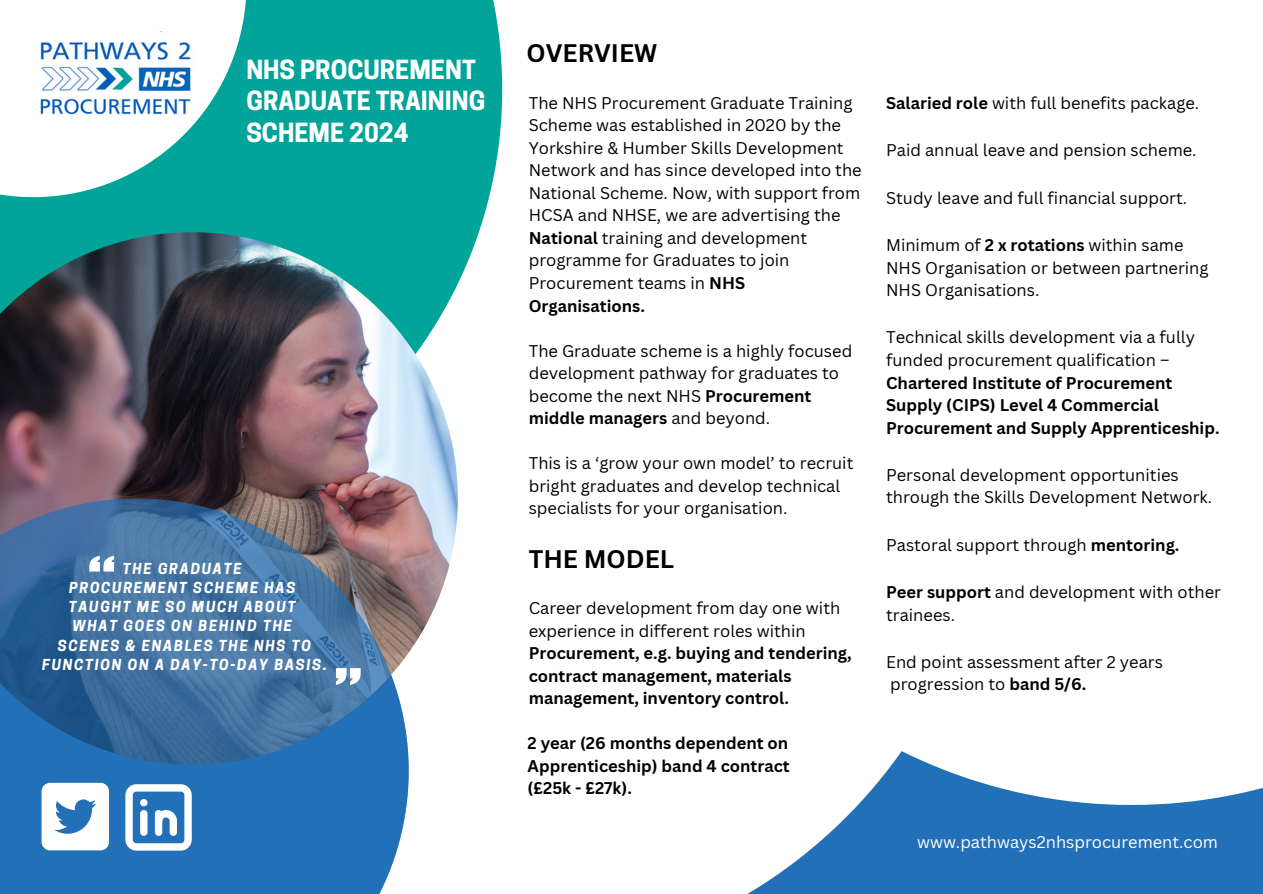
<style>
.page{position:relative;width:1263px;height:894px;background:#fff}
.page>*{position:absolute;margin:0;border:0;box-sizing:border-box;transform-origin:0 0}
.t1{font:700 24.75px "Cooper Hewitt";color:#fff}
.t2{font:700 24.75px "Canva Sans";color:#000}
.t3{font:16.5px/22.5px "Canva Sans";color:#000}
.t4{font:700 16.5px/22.5px "Canva Sans";color:#000}
.t5{font:16.5px "Canva Sans";color:#fff}
.t6{font:italic 700 14.25px "Cooper Hewitt";letter-spacing:.12em;color:#fff}
.s1{font-weight:700}
.s2{font-weight:400}
</style>
<div class="page">
<div style="left:465px;top:0;width:798px;height:893px;background:#2270b7"></div>
<div style="left:994px;top:0;width:269px;height:804px;background:#fff"></div>
<div style="left:465px;top:0;width:529px;height:893px;background:#fff"></div>
<svg style="left:0;top:0;width:502px;height:536px;background:#2bb3aa"></svg>
<svg style="left:0;top:0;width:246px;height:197px"></svg>
<img style="left:0;top:232px;width:458px;height:420px">
<svg style="left:0;top:498px;width:409px;height:395px;background:#3f71a3"></svg>
<img style="left:34px;top:31px;width:160px;height:93px">
<svg style="left:42px;top:782px;width:67px;height:68px"></svg>
<svg style="left:125px;top:784px;width:67px;height:66px"></svg>
<svg style="left:336px;top:668px;width:25px;height:16px"></svg>
<svg style="left:89px;top:555px;width:25px;height:16px"></svg>
<p class="t1" style="left:246px;top:60px;width:231px">NHS PROCUREMENT</p>
<p class="t1" style="left:246px;top:91px;width:241px">GRADUATE TRAINING</p>
<p class="t1" style="left:246px;top:123px;width:164px">SCHEME 2024</p>
<p class="t6" style="left:123px;top:563px;width:120px">THE GRADUATE</p>
<p class="t6" style="left:69px;top:582px;width:228px">PROCUREMENT SCHEME HAS</p>
<p class="t6" style="left:69px;top:601px;width:228px">TAUGHT ME SO MUCH ABOUT</p>
<p class="t6" style="left:72px;top:620px;width:221px">WHAT GOES ON BEHIND THE</p>
<p class="t6" style="left:58px;top:639px;width:255px">SCENES &amp; ENABLES THE NHS TO</p>
<p class="t6" style="left:42px;top:659px;width:286px">FUNCTION ON A DAY-TO-DAY BASIS.</p>
<p class="t2" style="left:527px;top:35px;width:132px">OVERVIEW</p>
<p class="t3" style="left:529px;top:91px;width:334px">The NHS Procurement Graduate Training Scheme was established in 2020 by the Yorkshire &amp; Humber Skills Development Network and has since developed into the National Scheme. Now, with support from HCSA and NHSE, we are advertising the <span class="s1">National</span> training and development programme for Graduates to join Procurement teams in <span class="s1">NHS Organisations.</span></p>
<p class="t3" style="left:529px;top:339px;width:325px">The Graduate scheme is a highly focused development pathway for graduates to become the next NHS <span class="s1">Procurement middle managers</span> and beyond.</p>
<p class="t3" style="left:529px;top:451px;width:326px">This is a ‘grow your own model’ to recruit bright graduates and develop technical specialists for your organisation.</p>
<p class="t2" style="left:529px;top:541px;width:147px">THE MODEL</p>
<p class="t4" style="left:529px;top:596px;width:324px"><span class="s2">Career development from day one with experience in different roles within </span>Procurement, e.g. buying and tendering, contract management, materials management, inventory control.</p>
<p class="t4" style="left:528px;top:731px;width:264px">2 year (26 months dependent on<br>Apprenticeship) band 4 contract</p>
<p class="t4" style="left:528px;top:776px;width:106px">(£25k - £27k).</p>
<p class="t3" style="left:886px;top:91px;width:315px"><span class="s1">Salaried role</span> with full benefits package.</p>
<p class="t3" style="left:886px;top:139px;width:312px">Paid annual leave and pension scheme.</p>
<p class="t3" style="left:886px;top:186px;width:303px">Study leave and full financial support.</p>
<p class="t3" style="left:886px;top:233px;width:324px">Minimum of <span class="s1">2 x rotations</span> within same<br>NHS Organisation or between partnering<br>NHS Organisations.</p>
<p class="t4" style="left:886px;top:326px;width:335px"><span class="s2">Technical skills development via a fully funded procurement qualification – </span>Chartered Institute of Procurement Supply (CIPS) Level 4 Commercial Procurement and Supply Apprenticeship.</p>
<p class="t3" style="left:886px;top:463px;width:328px">Personal development opportunities through the Skills Development Network.</p>
<p class="t3" style="left:886px;top:533px;width:295px">Pastoral support through <span class="s1">mentoring.</span></p>
<p class="t3" style="left:886px;top:580px;width:336px"><span class="s1">Peer support</span> and development with other trainees.</p>
<p class="t3" style="left:886px;top:650px;width:278px">End point assessment after 2 years progression to <span class="s1">band 5/6.</span></p>
<p class="t5" style="left:917px;top:830px;width:302px">www.pathways2nhsprocurement.com</p>
</div>
